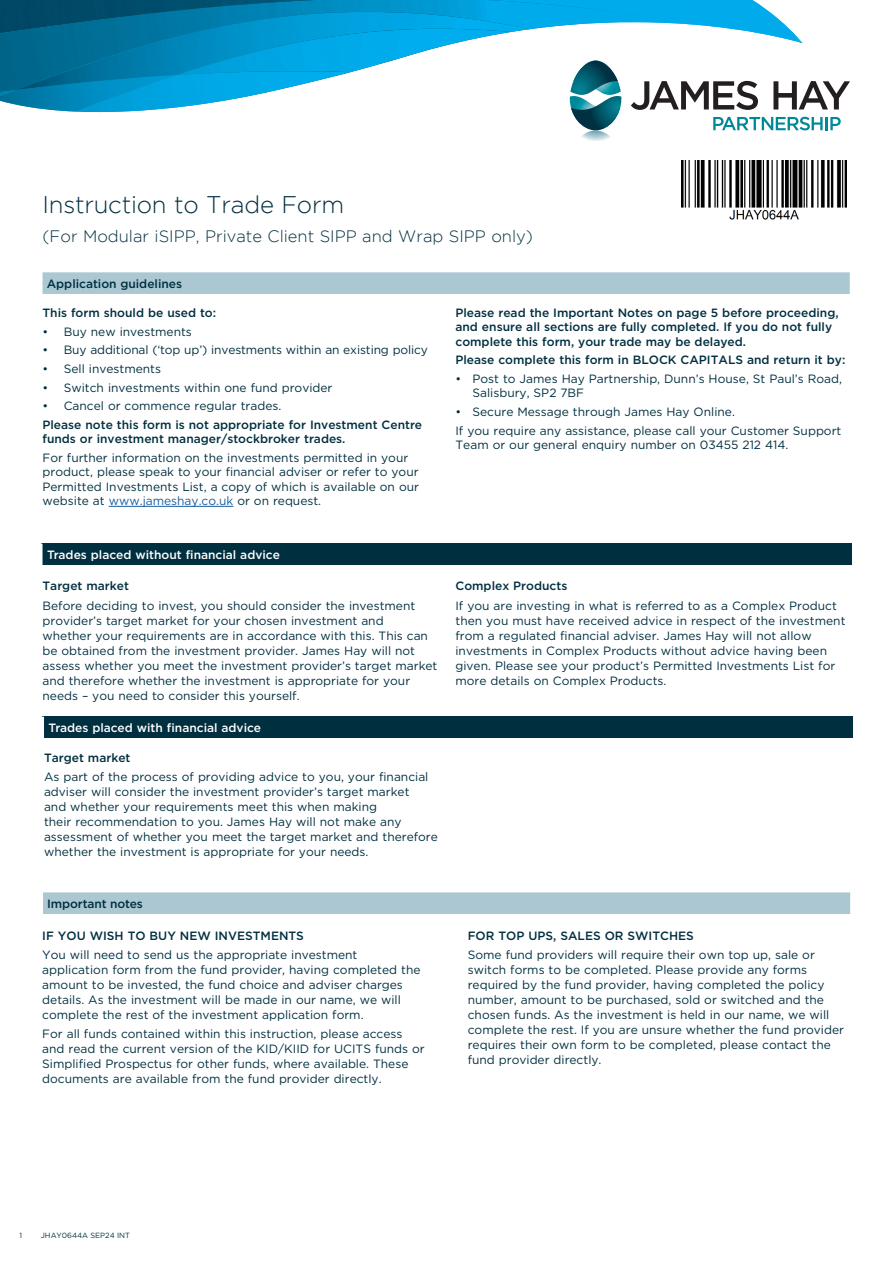
<style>
.page{position:relative;width:893px;height:1263px;background:#fff}
.page>*{position:absolute;margin:0;border:0;box-sizing:border-box;transform-origin:0 0}
.t1{font:300 24px "Gotham";letter-spacing:-.01em;color:#002f40}
.t2{font:300 16.5px "Gotham";color:#002f40}
.t3{font:12px/15px "Gotham";color:#002f40}
.t4{font:500 12px/14.4px "Gotham";color:#002f40}
.t5{font:500 12px "Gotham";color:#fff}
.t6{font:7.5px "Gotham";color:#002f40}
.s1{color:#175d9e}
</style>
<div class="page">
<img style="left:0;top:92px;width:76px;height:20px">
<img style="left:76px;top:92px;width:192px;height:20px">
<img style="left:0;top:33px;width:277px;height:59px">
<img style="left:16px;top:33px;width:278px;height:57px">
<img style="left:177px;top:33px;width:117px;height:42px">
<img style="left:693px;top:0;width:89px;height:22px">
<img style="left:680px;top:0;width:13px;height:22px">
<img style="left:0;top:0;width:680px;height:33px">
<hr style="left:109px;top:506px;width:124px;height:1px;background:#175d9e">
<div style="left:43px;top:272px;width:807px;height:22px;background:#aac7d2"></div>
<div style="left:41px;top:544px;width:810px;height:21px;background:#002f40"></div>
<hr style="left:40px;top:544px;width:3px;height:21px;background:#fff">
<div style="left:43px;top:717px;width:810px;height:21px;background:#002f40"></div>
<hr style="left:41px;top:717px;width:3px;height:21px;background:#fff">
<svg style="left:294px;top:22px;width:556px;height:119px"></svg>
<img style="left:681px;top:160px;width:165px;height:60px">
<div style="left:43px;top:892px;width:807px;height:22px;background:#aac7d2"></div>
<h1 class="t1" style="left:43px;top:192px;width:303px">Instruction to Trade Form</h1>
<h2 class="t2" style="left:43px;top:227px;width:492px">(For Modular iSIPP, Private Client SIPP and Wrap SIPP only)</h2>
<p class="t4" style="left:47px;top:276px;width:137px">Application guidelines</p>
<p class="t4" style="left:43px;top:305px;width:175px">This form should be used to:</p>
<p class="t3" style="left:43px;top:324px;width:151px">• Buy new investments</p>
<p class="t3" style="left:43px;top:342px;width:387px">• Buy additional (‘top up’) investments within an existing policy</p>
<p class="t3" style="left:43px;top:361px;width:120px">• Sell investments</p>
<p class="t3" style="left:43px;top:380px;width:291px">• Switch investments within one fund provider</p>
<p class="t3" style="left:43px;top:398px;width:240px">• Cancel or commence regular trades.</p>
<p class="t4" style="left:43px;top:417px;width:381px">Please note this form is not appropriate for Investment Centre funds or investment manager/stockbroker trades.</p>
<p class="t3" style="left:43px;top:450px;width:378px;line-height:14.4px">For further information on the investments permitted in your product, please speak to your financial adviser or refer to your Permitted Investments List, a copy of which is available on our website at <span class="s1">www.jameshay.co.uk</span> or on request.</p>
<p class="t5" style="left:47px;top:547px;width:234px">Trades placed without financial advice</p>
<p class="t4" style="left:43px;top:579px;width:88px">Target market</p>
<p class="t3" style="left:43px;top:598px;width:396px">Before deciding to invest, you should consider the investment provider’s target market for your chosen investment and<br>whether your requirements are in accordance with this. This can be obtained from the investment provider. James Hay will not assess whether you meet the investment provider’s target market and therefore whether the investment is appropriate for your needs – you need to consider this yourself.</p>
<p class="t5" style="left:49px;top:720px;width:214px">Trades placed with financial advice</p>
<p class="t4" style="left:44px;top:750px;width:88px">Target market</p>
<p class="t3" style="left:44px;top:769px;width:395px">As part of the process of providing advice to you, your financial adviser will consider the investment provider’s target market<br>and whether your requirements meet this when making<br>their recommendation to you. James Hay will not make any assessment of whether you meet the target market and therefore whether the investment is appropriate for your needs.</p>
<p class="t4" style="left:47px;top:896px;width:97px">Important notes</p>
<p class="t4" style="left:42px;top:928px;width:263px">IF YOU WISH TO BUY NEW INVESTMENTS</p>
<p class="t3" style="left:42px;top:947px;width:380px">You will need to send us the appropriate investment application form from the fund provider, having completed the amount to be invested, the fund choice and adviser charges details. As the investment will be made in our name, we will complete the rest of the investment application form.</p>
<p class="t3" style="left:42px;top:1026px;width:384px">For all funds contained within this instruction, please access and read the current version of the KID/KIID for UCITS funds or Simplified Prospectus for other funds, where available. These documents are available from the fund provider directly.</p>
<p class="t4" style="left:455px;top:305px;width:385px">Please read the Important Notes on page 5 before proceeding, and ensure all sections are fully completed. If you do not fully complete this form, your trade may be delayed.</p>
<p class="t4" style="left:455px;top:353px;width:391px">Please complete this form in BLOCK CAPITALS and return it by:</p>
<p class="t3" style="left:472px;top:371px;width:371px;line-height:14.4px;text-indent:-17px">• Post to James Hay Partnership, Dunn’s House, St Paul’s Road,<br>Salisbury, SP2 7BF</p>
<p class="t3" style="left:455px;top:402px;width:387px;line-height:18.6px">• Secure Message through James Hay Online.<br>If you require any assistance, please call your Customer Support</p>
<p class="t3" style="left:455px;top:437px;width:334px">Team or our general enquiry number on 03455 212 414.</p>
<p class="t4" style="left:455px;top:579px;width:113px">Complex Products</p>
<p class="t3" style="left:455px;top:598px;width:391px">If you are investing in what is referred to as a Complex Product then you must have received advice in respect of the investment from a regulated financial adviser. James Hay will not allow investments in Complex Products without advice having been given. Please see your product’s Permitted Investments List for more details on Complex Products.</p>
<p class="t4" style="left:468px;top:928px;width:228px">FOR TOP UPS, SALES OR SWITCHES</p>
<p class="t3" style="left:468px;top:947px;width:378px">Some fund providers will require their own top up, sale or switch forms to be completed. Please provide any forms required by the fund provider, having completed the policy number, amount to be purchased, sold or switched and the chosen funds. As the investment is held in our name, we will complete the rest. If you are unsure whether the fund provider requires their own form to be completed, please contact the fund provider directly.</p>
<p class="t6" style="left:20px;top:1230px;width:4px">1</p>
<p class="t6" style="left:41px;top:1230px;width:91px">JHAY0644A SEP24 INT</p>
</div>
